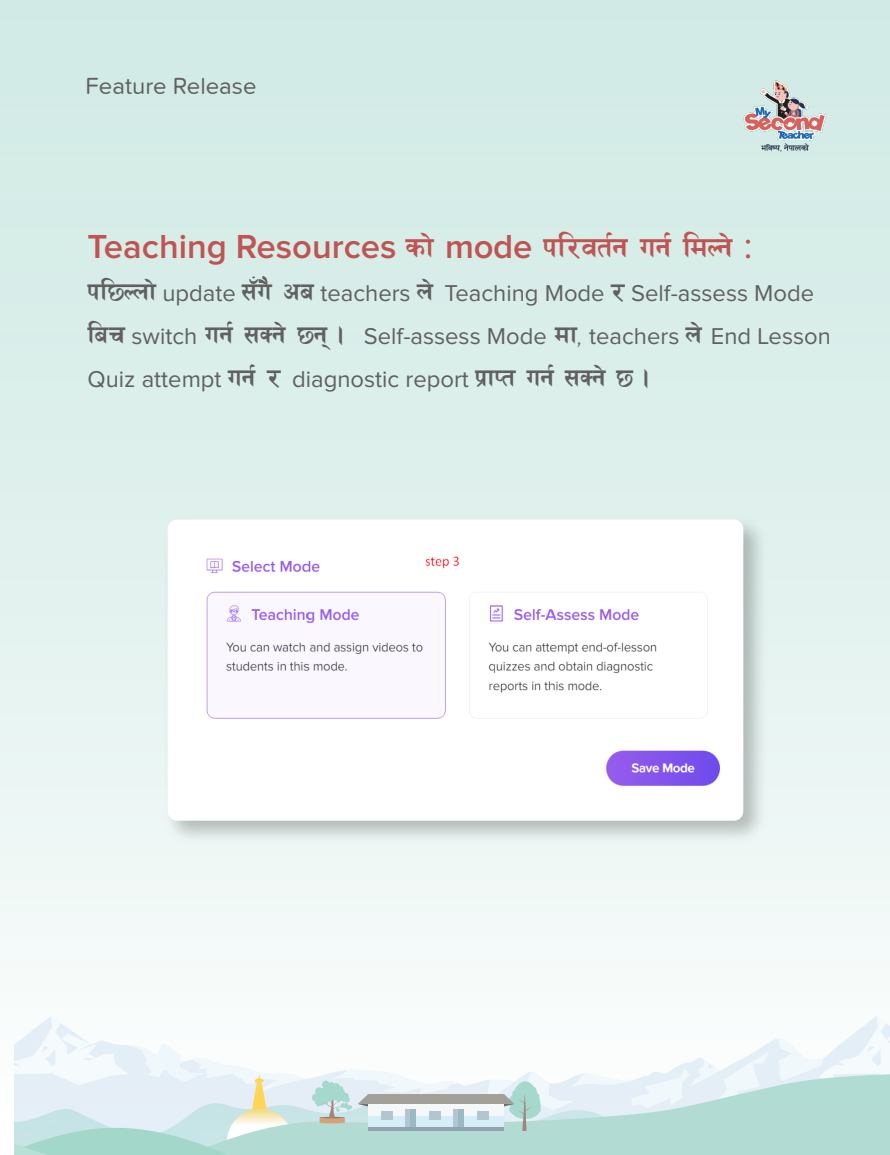
<style>
.page{position:relative;width:890px;height:1155px;background:#fff}
.page>*{position:absolute;margin:0;border:0;box-sizing:border-box;transform-origin:0 0}
.t1{font:600 34.5px "Proxima Nova";color:#bf5453}
.t2{font:24px "Proxima Nova Soft";color:#606060}
.t3{font:23.7px/43px "Proxima Nova";color:#606060}
.s1{font-family:"Himalb";font-weight:400;font-size:37.5px}
.s2{font-weight:400;font-size:37.5px}
.s3{font-family:"Himalb";font-size:33px}
.s4{font-family:"Himalb"}
</style>
<div class="page">
<div style="left:0;top:0;width:890px;height:1154px;background:linear-gradient(to bottom,#cde8e3,#fbfdfd)"></div>
<svg style="left:777px;top:1015px;width:113px;height:48px"></svg>
<svg style="left:769px;top:1063px;width:121px;height:91px;background:#bce0d9"></svg>
<svg style="left:14px;top:1015px;width:755px;height:139px"></svg>
<img style="left:742px;top:75px;width:85px;height:82px">
<img style="left:156px;top:508px;width:618px;height:343px">
<div style="left:168px;top:519px;width:575px;height:301px;background:#fff;border-radius:9px"></div>
<img style="left:206px;top:556px;width:514px;height:230px">
<p class="t2" style="left:86px;top:73px;width:172px">Feature Release</p>
<h1 class="t1" style="left:88px;top:231px;width:666px">Teaching Resources <span class="s1">sf]</span>mode <span class="s1">kl/jt{g ug{ ldNg]</span><span class="s2">:</span></h1>
<p class="t3" style="left:88px;top:273px;width:744px"><span class="s3">kl5Nnf]</span>update <span class="s3">;“u}ca</span> teachers <span class="s3">n]</span>Teaching Mode <span class="s3">/</span> Self-assess Mode <span class="s3">lar</span> switch <span class="s3">ug{ ;Sg]5g\ .</span> Self-assess Mode <span class="s3">df</span><span class="s4">,</span> teachers <span class="s3">n]</span>End Lesson<br>Quiz attempt <span class="s3">ug{ /</span> diagnostic report <span class="s3">k|fKt ug{ ;Sg]5 .</span></p>
</div>
